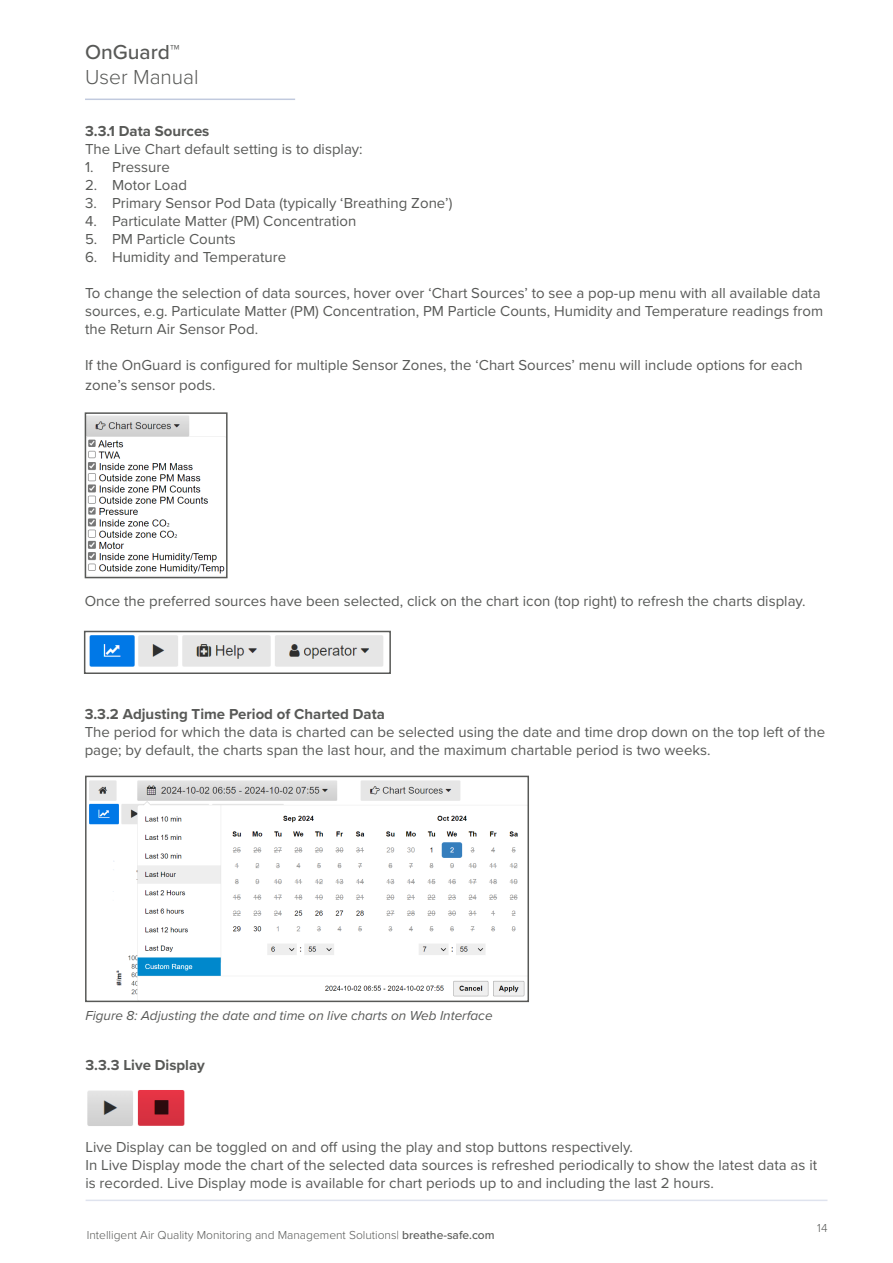
<style>
.page{position:relative;width:893px;height:1263px;background:#fff}
.page>*{position:absolute;margin:0;border:0;box-sizing:border-box;transform-origin:0 0}
.t1{font:300 21px "Proxima Nova";color:#585957}
.t2{font:500 21px "Proxima Nova";color:#585957}
.t3{font:15px/18px "Proxima Nova";color:#585957}
.Sub-heading{font:700 15px "Proxima Nova";color:#585957}
.Image_Caption{font:italic 13.5px "Proxima Nova";color:#585957}
.t4{font:300 12px "Proxima Nova";color:#585957}
.s1{font-weight:500}
</style>
<div class="page">
<hr style="left:86px;top:1199px;width:741px;height:2px;background:#dfe3ee">
<hr style="left:85px;top:99px;width:210px;height:1px;background:#c1cade">
<img style="left:88px;top:415px;width:137px;height:159px">
<div style="left:85px;top:412px;width:143px;height:166px;border:2px solid #585957"></div>
<img style="left:89px;top:635px;width:294px;height:32px">
<div style="left:84px;top:631px;width:307px;height:43px;border:2px solid #585957"></div>
<img style="left:89px;top:780px;width:436px;height:219px">
<div style="left:85px;top:776px;width:444px;height:226px;border:2px solid #585957"></div>
<img style="left:87px;top:1090px;width:98px;height:36px">
<h1 class="t2" style="left:85px;top:36px;width:96px">OnGuard™</h1>
<h1 class="t1" style="left:85px;top:62px;width:115px">User Manual</h1>
<p class="Sub-heading" style="left:85px;top:120px;width:126px">3.3.1 Data Sources</p>
<p class="t3" style="left:85px;top:139px;width:279px">The Live Chart default setting is to display:</p>
<p class="t3" style="left:85px;top:157px;width:86px">1. Pressure</p>
<p class="t3" style="left:85px;top:175px;width:103px">2. Motor Load</p>
<p class="t3" style="left:85px;top:193px;width:369px">3. Primary Sensor Pod Data (typically ‘Breathing Zone’)</p>
<p class="t3" style="left:85px;top:211px;width:273px">4. Particulate Matter (PM) Concentration</p>
<p class="t3" style="left:85px;top:229px;width:152px">5. PM Particle Counts</p>
<p class="t3" style="left:85px;top:247px;width:203px">6. Humidity and Temperature</p>
<p class="t3" style="left:85px;top:283px;width:740px">To change the selection of data sources, hover over ‘Chart Sources’ to see a pop-up menu with all available data sources, e.g. Particulate Matter (PM) Concentration, PM Particle Counts, Humidity and Temperature readings from the Return Air Sensor Pod.</p>
<p class="t3" style="left:85px;top:354px;width:719px;line-height:19.8px">If the OnGuard is configured for multiple Sensor Zones, the ‘Chart Sources’ menu will include options for each zone’s sensor pods.</p>
<p class="t3" style="left:85px;top:591px;width:722px">Once the preferred sources have been selected, click on the chart icon (top right) to refresh the charts display.</p>
<p class="Sub-heading" style="left:85px;top:703px;width:302px">3.3.2 Adjusting Time Period of Charted Data</p>
<p class="t3" style="left:85px;top:722px;width:742px">The period for which the data is charted can be selected using the date and time drop down on the top left of the page; by default, the charts span the last hour, and the maximum chartable period is two weeks.</p>
<p class="Image_Caption" style="left:85px;top:1006px;width:409px">Figure 8: Adjusting the date and time on live charts on Web Interface</p>
<p class="Sub-heading" style="left:85px;top:1054px;width:121px">3.3.3 Live Display</p>
<p class="t3" style="left:85px;top:1137px;width:549px">Live Display can be toggled on and off using the play and stop buttons respectively.</p>
<p class="t3" style="left:85px;top:1155px;width:733px">In Live Display mode the chart of the selected data sources is refreshed periodically to show the latest data as it is recorded. Live Display mode is available for chart periods up to and including the last 2 hours.</p>
<p class="t4" style="left:87px;top:1226px;width:409px">Intelligent Air Quality Monitoring and Management Solutions| <span class="s1">breathe-safe.com</span></p>
<p class="t4" style="left:817px;top:1219px;width:12px">14</p>
</div>
